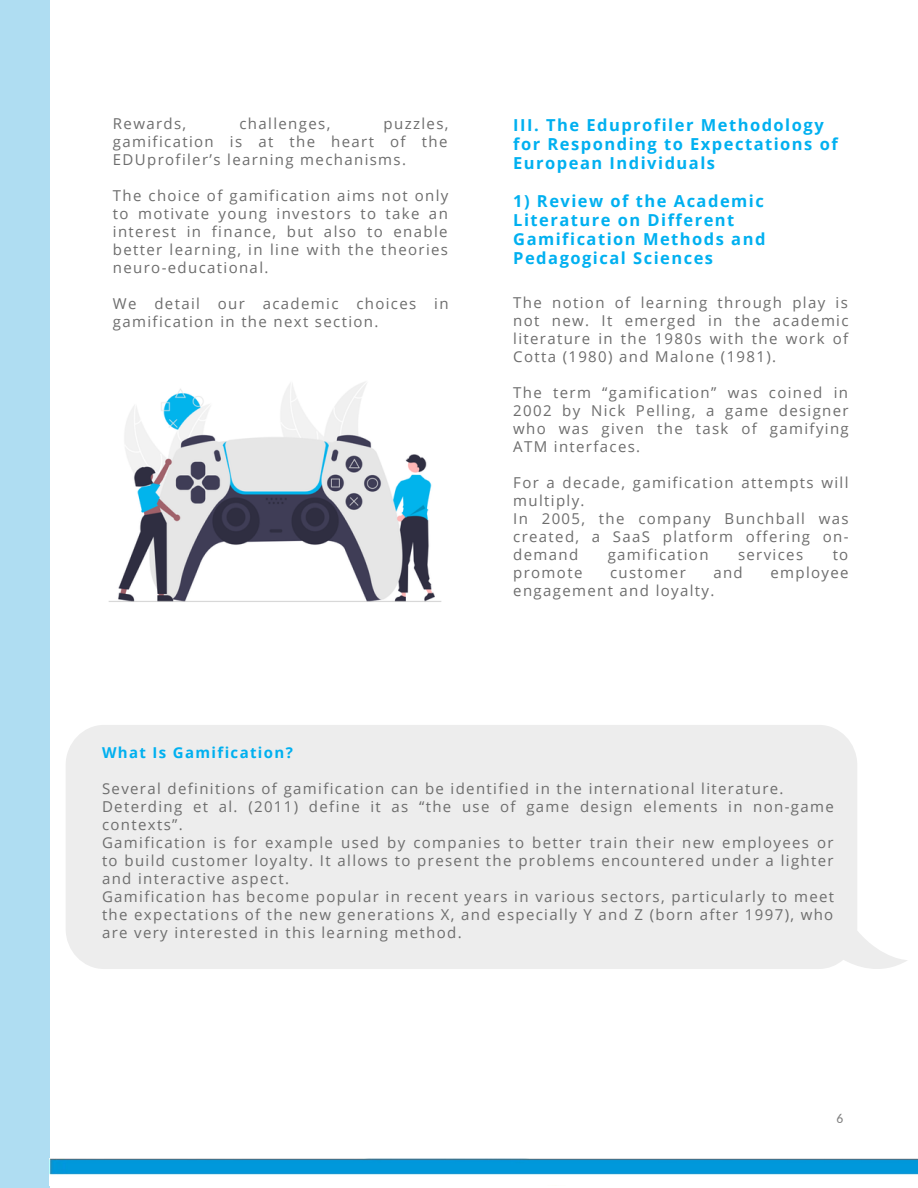
<style>
.page{position:relative;width:918px;height:1188px;background:#fff}
.page>*{position:absolute;margin:0;border:0;box-sizing:border-box;transform-origin:0 0}
.t1{font:700 16.5px/19.2px "Open Sans";letter-spacing:.09em;color:#00b0f0}
.t2{font:15px/18px "Open Sans";letter-spacing:.09em;color:#6d6d6d;text-align:justify}
.t3{font:700 15px "Open Sans";letter-spacing:.09em;color:#00b0f0}
.t4{font:13.5px "Carlito";color:#808080}
</style>
<div class="page">
<div style="left:0;top:0;width:49px;height:1188px;background:#afddf2"></div>
<img style="left:50px;top:1158px;width:868px;height:17px">
<div style="left:66px;top:725px;width:841px;height:244px;background:#ededed"></div>
<img style="left:108px;top:382px;width:334px;height:220px">
<p class="t2" style="left:113px;top:115px;width:337px;text-indent:271px">puzzles, gamification is at the heart of the EDUprofiler’s learning mechanisms.</p>
<p class="t2" style="left:113px;top:187px;width:337px">The choice of gamification aims not only to motivate young investors to take an interest in finance, but also to enable better learning, in line with the theories neuro-educational.</p>
<p class="t2" style="left:113px;top:295px;width:337px">We detail our academic choices in gamification in the next section.</p>
<p class="t2" style="left:113px;top:115px;width:75px">Rewards,</p>
<p class="t2" style="left:240px;top:115px;width:92px">challenges,</p>
<p class="t1" style="left:513px;top:115px;width:326px">III. The Eduprofiler Methodology for Responding to Expectations of<br>European Individuals</p>
<p class="t1" style="left:513px;top:191px;width:254px">1) Review of the Academic<br>Literature on Different<br>Gamification Methods and<br>Pedagogical Sciences</p>
<p class="t2" style="left:513px;top:293px;width:337px">The notion of learning through play is not new. It emerged in the academic literature in the 1980s with the work of Cotta (1980) and Malone (1981).</p>
<p class="t2" style="left:513px;top:383px;width:337px">The term “gamification” was coined in 2002 by Nick Pelling, a game designer who was given the task of gamifying ATM interfaces.</p>
<p class="t2" style="left:513px;top:473px;width:337px;text-align:left">For a decade, gamification attempts will multiply.<br>In 2005, the company Bunchball was created, a SaaS platform offering on&shy;demand</p>
<p class="t2" style="left:608px;top:545px;width:102px">gamification</p>
<p class="t2" style="left:738px;top:545px;width:67px">services</p>
<p class="t2" style="left:833px;top:545px;width:17px">to</p>
<p class="t2" style="left:513px;top:563px;width:71px">promote</p>
<p class="t2" style="left:610px;top:563px;width:77px">customer</p>
<p class="t2" style="left:713px;top:563px;width:31px">and</p>
<p class="t2" style="left:770px;top:563px;width:80px">employee</p>
<p class="t2" style="left:513px;top:581px;width:203px">engagement and loyalty.</p>
<p class="t3" style="left:102px;top:742px;width:192px">What Is Gamification?</p>
<p class="t2" style="left:102px;top:779px;width:734px;text-align:left">Several definitions of gamification can be identified in the international literature.<br>Deterding et al. (2011) define it as “the use of game design elements in non-game contexts”.<br>Gamification is for example used by companies to better train their new employees or to build customer loyalty. It allows to present the problems encountered under a lighter and interactive aspect.<br>Gamification has become popular in recent years in various sectors, particularly to meet the expectations of the new generations X, and especially Y and Z (born after 1997), who are very interested in this learning method.</p>
<p class="t4" style="left:836px;top:1113px;width:8px">6</p>
</div>
